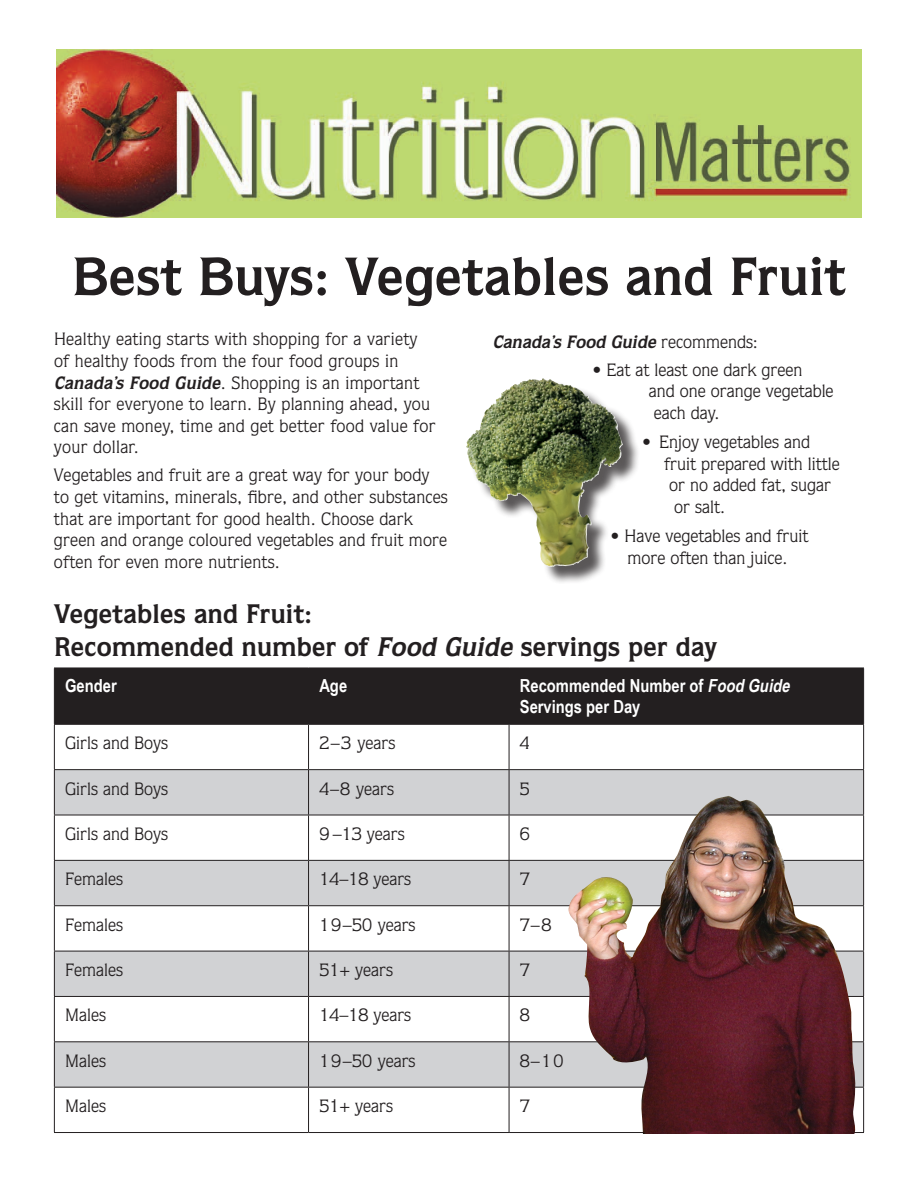
<style>
.page{position:relative;width:918px;height:1188px;background:#fff}
.page>*{position:absolute;margin:0;border:0;box-sizing:border-box;transform-origin:0 0}
.t1{font:700 54px "Quorum";letter-spacing:.01em;color:#231f20}
.t2{font:700 27px/32.4px "Quorum";letter-spacing:.01em;color:#231f20}
.t3{font:18px/21.6px "Quorum";letter-spacing:.01em;color:#231f20}
.t4{font:700 18px/21.6px "Arial Narrow";color:#fff}
.t5{font:italic 700 18px "Quorum";color:#231f20}
.s1{font-weight:700;font-style:italic}
.s2{font-weight:400;font-style:normal}
.s3{font-style:italic}
</style>
<div class="page">
<img style="left:57px;top:50px;width:804px;height:167px">
<div style="left:55px;top:669px;width:808px;height:55px;background:#231f20"></div>
<svg style="left:55px;top:770px;width:808px;height:317px;fill:#d1d2d4"></svg>
<hr style="left:54px;top:668px;width:255px;height:1px;background:#231f20">
<hr style="left:54px;top:668px;width:1px;height:56px;background:#231f20">
<hr style="left:309px;top:668px;width:200px;height:1px;background:#231f20">
<hr style="left:308px;top:668px;width:1px;height:56px;background:#231f20">
<hr style="left:509px;top:668px;width:355px;height:1px;background:#231f20">
<hr style="left:509px;top:668px;width:1px;height:56px;background:#231f20">
<hr style="left:863px;top:668px;width:1px;height:56px;background:#231f20">
<hr style="left:54px;top:724px;width:255px;height:1px;background:#231f20">
<hr style="left:54px;top:725px;width:1px;height:44px;background:#231f20">
<hr style="left:309px;top:724px;width:200px;height:1px;background:#231f20">
<hr style="left:308px;top:725px;width:1px;height:44px;background:#231f20">
<hr style="left:509px;top:724px;width:355px;height:1px;background:#231f20">
<hr style="left:509px;top:725px;width:1px;height:44px;background:#231f20">
<hr style="left:863px;top:725px;width:1px;height:44px;background:#231f20">
<hr style="left:54px;top:769px;width:255px;height:1px;background:#231f20">
<hr style="left:54px;top:770px;width:1px;height:45px;background:#231f20">
<hr style="left:309px;top:769px;width:200px;height:1px;background:#231f20">
<hr style="left:308px;top:770px;width:1px;height:45px;background:#231f20">
<hr style="left:509px;top:769px;width:355px;height:1px;background:#231f20">
<hr style="left:509px;top:770px;width:1px;height:45px;background:#231f20">
<hr style="left:863px;top:770px;width:1px;height:45px;background:#231f20">
<hr style="left:54px;top:815px;width:255px;height:1px;background:#231f20">
<hr style="left:54px;top:815px;width:1px;height:45px;background:#231f20">
<hr style="left:309px;top:815px;width:200px;height:1px;background:#231f20">
<hr style="left:308px;top:815px;width:1px;height:45px;background:#231f20">
<hr style="left:509px;top:815px;width:355px;height:1px;background:#231f20">
<hr style="left:509px;top:815px;width:1px;height:45px;background:#231f20">
<hr style="left:863px;top:815px;width:1px;height:45px;background:#231f20">
<hr style="left:54px;top:860px;width:255px;height:1px;background:#231f20">
<hr style="left:54px;top:861px;width:1px;height:44px;background:#231f20">
<hr style="left:309px;top:860px;width:200px;height:1px;background:#231f20">
<hr style="left:308px;top:861px;width:1px;height:44px;background:#231f20">
<hr style="left:509px;top:860px;width:355px;height:1px;background:#231f20">
<hr style="left:509px;top:861px;width:1px;height:44px;background:#231f20">
<hr style="left:863px;top:861px;width:1px;height:44px;background:#231f20">
<hr style="left:54px;top:905px;width:255px;height:1px;background:#231f20">
<hr style="left:54px;top:906px;width:1px;height:45px;background:#231f20">
<hr style="left:309px;top:905px;width:200px;height:1px;background:#231f20">
<hr style="left:308px;top:906px;width:1px;height:45px;background:#231f20">
<hr style="left:509px;top:905px;width:355px;height:1px;background:#231f20">
<hr style="left:509px;top:906px;width:1px;height:45px;background:#231f20">
<hr style="left:863px;top:906px;width:1px;height:45px;background:#231f20">
<hr style="left:54px;top:951px;width:255px;height:1px;background:#231f20">
<hr style="left:54px;top:951px;width:1px;height:45px;background:#231f20">
<hr style="left:309px;top:951px;width:200px;height:1px;background:#231f20">
<hr style="left:308px;top:951px;width:1px;height:45px;background:#231f20">
<hr style="left:509px;top:951px;width:355px;height:1px;background:#231f20">
<hr style="left:509px;top:951px;width:1px;height:45px;background:#231f20">
<hr style="left:863px;top:951px;width:1px;height:45px;background:#231f20">
<hr style="left:54px;top:996px;width:255px;height:1px;background:#231f20">
<hr style="left:54px;top:997px;width:1px;height:44px;background:#231f20">
<hr style="left:309px;top:996px;width:200px;height:1px;background:#231f20">
<hr style="left:308px;top:997px;width:1px;height:44px;background:#231f20">
<hr style="left:509px;top:996px;width:355px;height:1px;background:#231f20">
<hr style="left:509px;top:997px;width:1px;height:44px;background:#231f20">
<hr style="left:863px;top:997px;width:1px;height:44px;background:#231f20">
<hr style="left:54px;top:1041px;width:255px;height:1px;background:#231f20">
<hr style="left:54px;top:1042px;width:1px;height:45px;background:#231f20">
<hr style="left:309px;top:1041px;width:200px;height:1px;background:#231f20">
<hr style="left:308px;top:1042px;width:1px;height:45px;background:#231f20">
<hr style="left:509px;top:1041px;width:355px;height:1px;background:#231f20">
<hr style="left:509px;top:1042px;width:1px;height:45px;background:#231f20">
<hr style="left:863px;top:1042px;width:1px;height:45px;background:#231f20">
<hr style="left:54px;top:1087px;width:255px;height:1px;background:#231f20">
<hr style="left:54px;top:1088px;width:1px;height:44px;background:#231f20">
<hr style="left:309px;top:1087px;width:200px;height:1px;background:#231f20">
<hr style="left:308px;top:1088px;width:1px;height:44px;background:#231f20">
<hr style="left:509px;top:1087px;width:355px;height:1px;background:#231f20">
<hr style="left:509px;top:1088px;width:1px;height:44px;background:#231f20">
<hr style="left:863px;top:1088px;width:1px;height:44px;background:#231f20">
<hr style="left:54px;top:1132px;width:255px;height:1px;background:#231f20">
<hr style="left:309px;top:1132px;width:200px;height:1px;background:#231f20">
<hr style="left:509px;top:1132px;width:355px;height:1px;background:#231f20">
<div style="left:469px;top:380px;width:171px;height:204px;background:#231f20;opacity:.75"></div>
<img style="left:466px;top:378px;width:157px;height:189px">
<img style="left:569px;top:796px;width:287px;height:338px">
<svg style="left:772px;top:825px;width:23px;height:47px"></svg>
<h1 class="t1" style="left:72px;top:244px;width:775px">Best Buys: Vegetables and Fruit</h1>
<p class="t3" style="left:54px;top:328px;width:383px">Healthy eating starts with shopping for a variety of healthy foods from the four food groups in <span class="s1">Canada’s Food Guide</span>. Shopping is an important skill for everyone to learn. By planning ahead, you can save money, time and get better food value for your dollar.</p>
<p class="t3" style="left:54px;top:464px;width:395px">Vegetables and fruit are a great way for your body to get vitamins, minerals, fibre, and other substances that are important for good health. Choose dark green and orange coloured vegetables and fruit more often for even more nutrients.</p>
<p class="t5" style="left:493px;top:331px;width:267px">Canada’s Food Guide <span class="s2">r e c o m m e n d s :</span></p>
<p class="t3" style="left:649px;top:358px;width:186px;text-indent:-56px">• Eat at least one dark green<br>and one orange vegetable each day.</p>
<p class="t3" style="left:642px;top:431px;width:169px">• Enjoy vegetables and</p>
<p class="t3" style="left:664px;top:452px;width:177px">fruit prepared with little</p>
<p class="t3" style="left:669px;top:474px;width:163px">or no added fat, sugar</p>
<p class="t3" style="left:674px;top:496px;width:52px">or salt.</p>
<p class="t3" style="left:611px;top:525px;width:199px;text-align:center">• Have vegetables and fruit more often than juice.</p>
<h2 class="t2" style="left:54px;top:598px;width:664px">Vegetables and Fruit:<br>Recommended number of <span class="s3">Food Guide</span> servings per day</h2>
<p class="t4" style="left:65px;top:674px;width:53px">Gender</p>
<p class="t4" style="left:319px;top:674px;width:29px">Age</p>
<p class="t4" style="left:520px;top:674px;width:276px">Recommended Number of <span class="s3">Food Guide<br></span>Servings per Day</p>
<p class="t3" style="left:65px;top:732px;width:104px">Girls and Boys</p>
<p class="t3" style="left:319px;top:732px;width:78px">2–3 years</p>
<p class="t3" style="left:520px;top:732px;width:12px">4</p>
<p class="t3" style="left:65px;top:777px;width:104px">Girls and Boys</p>
<p class="t3" style="left:319px;top:777px;width:76px">4–8 years</p>
<p class="t3" style="left:520px;top:777px;width:12px">5</p>
<p class="t3" style="left:65px;top:823px;width:104px">Girls and Boys</p>
<p class="t3" style="left:319px;top:823px;width:87px">9 –13 years</p>
<p class="t3" style="left:520px;top:823px;width:12px">6</p>
<p class="t3" style="left:65px;top:868px;width:59px">Females</p>
<p class="t3" style="left:319px;top:868px;width:93px">14–18 years</p>
<p class="t3" style="left:520px;top:868px;width:12px">7</p>
<p class="t3" style="left:65px;top:913px;width:59px">Females</p>
<p class="t3" style="left:319px;top:913px;width:98px">19–50 years</p>
<p class="t3" style="left:520px;top:913px;width:33px">7–8</p>
<p class="t3" style="left:65px;top:959px;width:59px">Females</p>
<p class="t3" style="left:319px;top:959px;width:75px">51+ years</p>
<p class="t3" style="left:520px;top:959px;width:12px">7</p>
<p class="t3" style="left:65px;top:1004px;width:42px">Males</p>
<p class="t3" style="left:319px;top:1004px;width:93px">14–18 years</p>
<p class="t3" style="left:520px;top:1004px;width:12px">8</p>
<p class="t3" style="left:65px;top:1049px;width:42px">Males</p>
<p class="t3" style="left:319px;top:1049px;width:98px">19–50 years</p>
<p class="t3" style="left:520px;top:1049px;width:45px">8–10</p>
<p class="t3" style="left:65px;top:1095px;width:42px">Males</p>
<p class="t3" style="left:319px;top:1095px;width:75px">51+ years</p>
<p class="t3" style="left:520px;top:1095px;width:12px">7</p>
</div>
